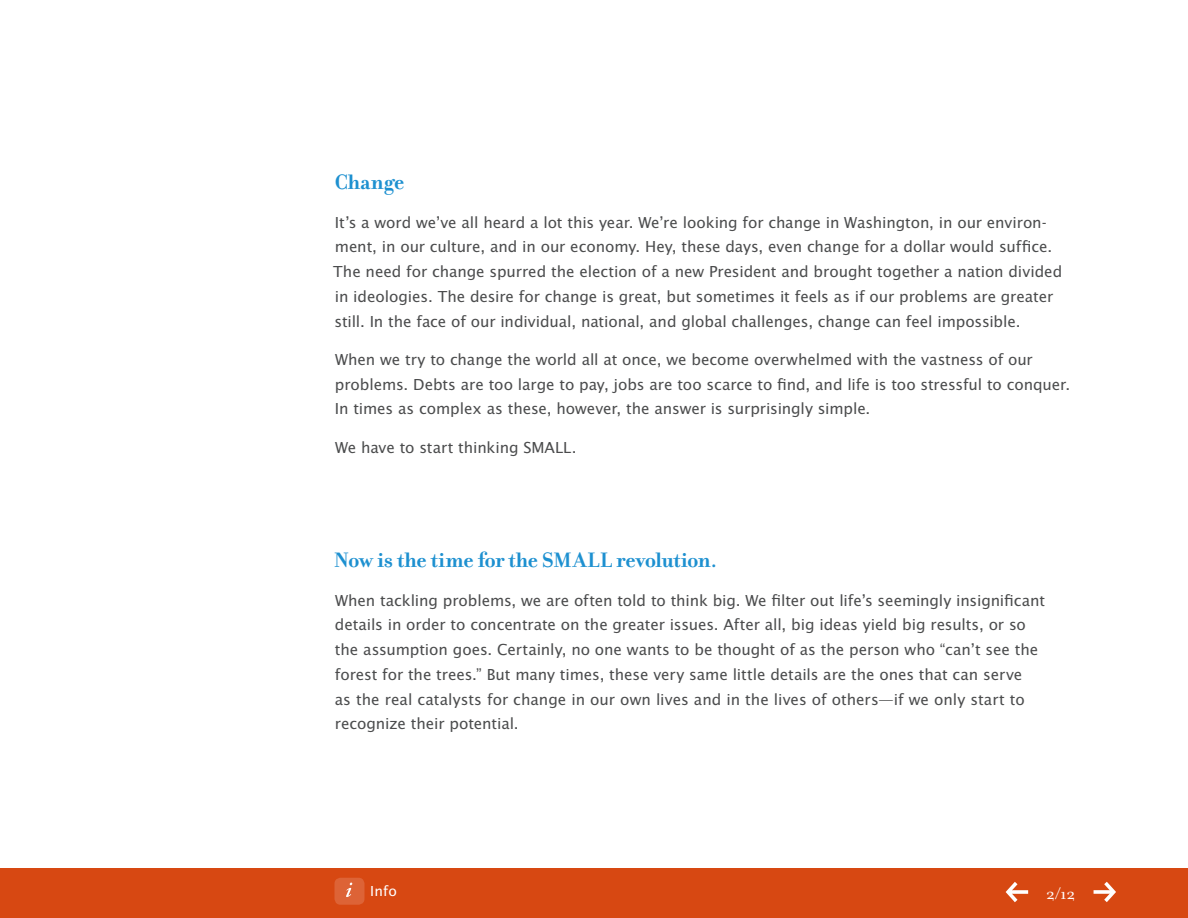
<style>
.page{position:relative;width:1188px;height:918px;background:#fff}
.page>*{position:absolute;margin:0;border:0;box-sizing:border-box;transform-origin:0 0}
.t1{font:700 22.5px "Filosofia OT";color:#1d90d0}
.t2{font:18px "Filosofia OT";color:#fff}
.t3{font:16.5px/24.8px "Lucida Sans EFOP";letter-spacing:-.005em;color:#4b4c4d}
.t4{font:15px "Lucida Sans EFOP";color:#fff}
</style>
<div class="page">
<div style="left:0;top:869px;width:1188px;height:49px;background:#d74812"></div>
<div style="left:334px;top:878px;width:30px;height:27px;background:#dd6336;border-radius:6px"></div>
<svg style="left:346px;top:883px;width:6px;height:14px"></svg>
<svg style="left:1006px;top:882px;width:22px;height:20px"></svg>
<svg style="left:1094px;top:882px;width:22px;height:20px"></svg>
<h1 class="t1" style="left:335px;top:170px;width:71px">Change</h1>
<p class="t3" style="left:333px;top:211px;width:731px">It’s a word we’ve all heard a lot this year. We’re looking for change in Washington, in our environ&shy;ment, in our culture, and in our economy. Hey, these days, even change for a dollar would suffice.<br>The need for change spurred the election of a new President and brought together a nation divided in ideologies. The desire for change is great, but sometimes it feels as if our problems are greater still. In the face of our individual, national, and global challenges, change can feel impossible.</p>
<p class="t3" style="left:335px;top:348px;width:737px">When we try to change the world all at once, we become overwhelmed with the vastness of our problems. Debts are too large to pay, jobs are too scarce to find, and life is too stressful to conquer.<br>In times as complex as these, however, the answer is surprisingly simple.</p>
<p class="t3" style="left:335px;top:435px;width:243px">We have to start thinking SMALL.</p>
<h1 class="t1" style="left:334px;top:548px;width:384px">Now is the time for the SMALL revolution.</h1>
<p class="t3" style="left:335px;top:589px;width:712px">When tackling problems, we are often told to think big. We filter out life’s seemingly insignificant details in order to concentrate on the greater issues. After all, big ideas yield big results, or so the assumption goes. Certainly, no one wants to be thought of as the person who “can’t see the forest for the trees.” But many times, these very same little details are the ones that can serve<br>as the real catalysts for change in our own lives and in the lives of others—if we only start to recognize their potential.</p>
<p class="t4" style="left:370px;top:883px;width:28px">Info</p>
<p class="t2" style="left:1047px;top:884px;width:30px">2/12</p>
</div>
